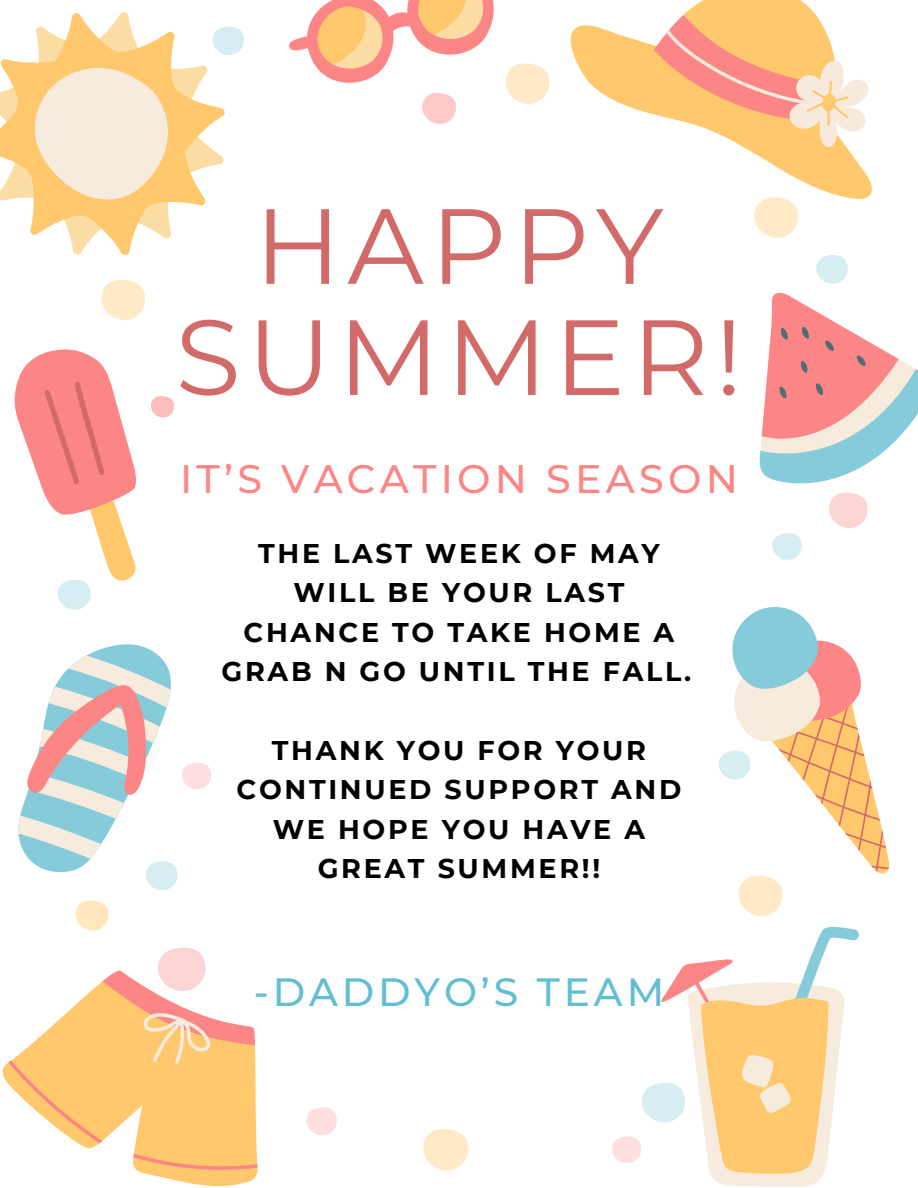
<style>
.page{position:relative;width:918px;height:1188px;background:#fff}
.page>*{position:absolute;margin:0;border:0;box-sizing:border-box;transform-origin:0 0}
.t1{font:106.65px/111.1px "Montserrat";letter-spacing:.06em;color:#d36a6a;text-align:center}
.t2{font:500 39.75px "Montserrat";letter-spacing:.105em;color:#fc8685}
.t3{font:500 39.3px "Montserrat";letter-spacing:.1em;color:#62bed1}
.t4{font:700 27px/39.3px "Montserrat";letter-spacing:.1em;color:#000;text-align:center}
</style>
<div class="page">
<svg style="left:306px;top:1107px;width:31px;height:28px"></svg>
<svg style="left:817px;top:255px;width:30px;height:9px"></svg>
<svg style="left:14px;top:349px;width:122px;height:261px"></svg>
<svg style="left:75px;top:900px;width:34px;height:31px"></svg>
<svg style="left:101px;top:280px;width:44px;height:41px"></svg>
<svg style="left:423px;top:1129px;width:46px;height:42px"></svg>
<svg style="left:718px;top:607px;width:171px;height:309px"></svg>
<svg style="left:754px;top:200px;width:44px;height:38px"></svg>
<svg style="left:151px;top:396px;width:23px;height:22px"></svg>
<svg style="left:0;top:12px;width:244px;height:243px"></svg>
<svg style="left:25px;top:56px;width:154px;height:155px;background:#f9ddaf"></svg>
<svg style="left:772px;top:264px;width:76px;height:40px"></svg>
<svg style="left:759px;top:304px;width:159px;height:256px"></svg>
<svg style="left:146px;top:875px;width:32px;height:16px"></svg>
<svg style="left:19px;top:644px;width:159px;height:231px"></svg>
<svg style="left:18px;top:665px;width:193px;height:176px"></svg>
<svg style="left:612px;top:927px;width:247px;height:260px"></svg>
<svg style="left:570px;top:0;width:302px;height:200px"></svg>
<svg style="left:654px;top:15px;width:215px;height:132px"></svg>
<svg style="left:289px;top:0;width:261px;height:124px"></svg>
<svg style="left:2px;top:947px;width:256px;height:240px"></svg>
<svg style="left:132px;top:1007px;width:84px;height:70px;background:#fdc486"></svg>
<p class="t1" style="left:175px;top:190px;width:569px">HAPPY<br>SUMMER!</p>
<p class="t2" style="left:180px;top:454px;width:559px">IT’S VACATION SEASON</p>
<p class="t4" style="left:222px;top:534px;width:471px">THE LAST WEEK OF MAY<br>WILL BE YOUR LAST<br>CHANCE TO TAKE HOME A<br>GRAB N GO UNTIL THE FALL.</p>
<p class="t4" style="left:237px;top:731px;width:446px">THANK YOU FOR YOUR<br>CONTINUED SUPPORT AND<br>WE HOPE YOU HAVE A<br>GREAT SUMMER!!</p>
<p class="t3" style="left:254px;top:968px;width:412px">-DADDYO’S TEAM</p>
</div>
